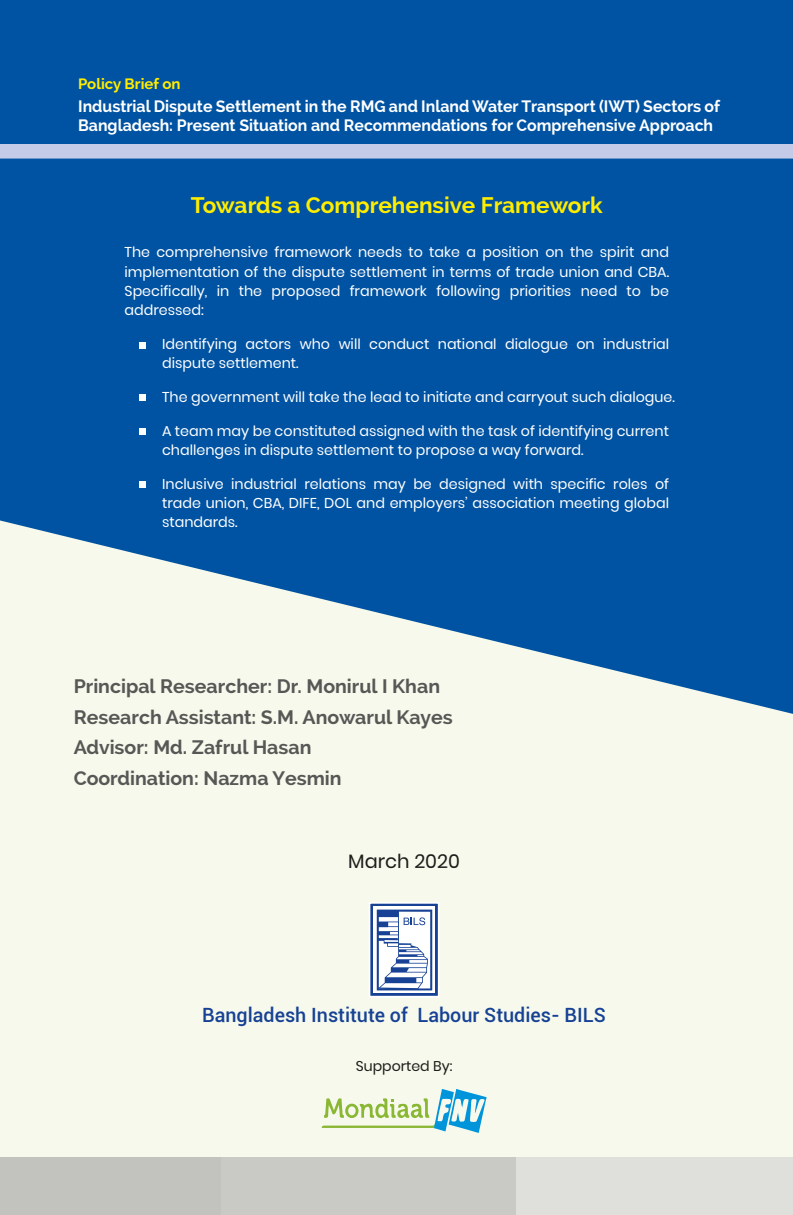
<style>
.page{position:relative;width:793px;height:1215px;background:#fff}
.page>*{position:absolute;margin:0;border:0;box-sizing:border-box;transform-origin:0 0}
.t1{font:700 22.5px "Raleway";color:#ffed00}
.t2{font:500 19.65px "Roboto";color:#164194}
.t3{font:700 19.5px/30.6px "Raleway";color:#575756}
.t4{font:19.35px "Poppins";color:#1d1d1b}
.t5{font:700 16.5px/18.6px "Raleway";color:#fff;scale:.96 1}
.t6{font:700 15px "Raleway";color:#ffed00}
.t7{font:14.25px/19px "Poppins";color:#fff;text-align:justify}
.t8{font:14.1px "Poppins";color:#1d1d1b}
</style>
<div class="page">
<div style="left:0;top:0;width:792px;height:1215px;background:#f6f9eb"></div>
<div style="left:0;top:1157px;width:792px;height:58px;background:#c2c3bf"></div>
<div style="left:222px;top:1157px;width:570px;height:58px;background:#c9cac5"></div>
<div style="left:516px;top:1157px;width:276px;height:58px;background:#dfdfdb"></div>
<svg style="left:369px;top:902px;width:71px;height:96px;background:#acbbd8"></svg>
<svg style="left:321px;top:1089px;width:165px;height:44px"></svg>
<svg style="left:0;top:143px;width:792px;height:16px;background:#b2c0e2"></svg>
<svg style="left:0;top:159px;width:792px;height:555px;fill:#0053a2"></svg>
<div style="left:139px;top:342px;width:6px;height:7px;background:#fff"></div>
<svg style="left:139px;top:395px;width:6px;height:6px"></svg>
<div style="left:139px;top:428px;width:6px;height:7px;background:#fff"></div>
<svg style="left:139px;top:482px;width:6px;height:6px"></svg>
<div style="left:0;top:0;width:792px;height:143px;background:#0053a2"></div>
<p class="t6" style="left:78px;top:75px;width:104px">Policy Brief on</p>
<p class="t5" style="left:78px;top:97px;width:669px">Industrial Dispute Settlement in the RMG and Inland Water Transport (IWT) Sectors of<br>Bangladesh: Present Situation and Recommendations for Comprehensive Approach</p>
<h1 class="t1" style="left:191px;top:193px;width:413px">Towards a Comprehensive Framework</h1>
<p class="t7" style="left:124px;top:243px;width:545px">The comprehensive framework needs to take a position on the spirit and implementation of the dispute settlement in terms of trade union and CBA.<br>Specifically, in the proposed framework following priorities need to be addressed:</p>
<p class="t7" style="left:162px;top:334px;width:508px">Identifying actors who will conduct national dialogue on industrial dispute settlement.</p>
<p class="t7" style="left:162px;top:387px;width:514px">The government will take the lead to initiate and carryout such dialogue.</p>
<p class="t7" style="left:162px;top:421px;width:508px">A team may be constituted assigned with the task of identifying current challenges in dispute settlement to propose a way forward.</p>
<p class="t7" style="left:162px;top:474px;width:508px">Inclusive industrial relations may be designed with specific roles of trade union, CBA, DIFE, DOL and employers’ association meeting global standards.</p>
<h3 class="t3" style="left:74px;top:671px;width:380px">Principal Researcher: Dr. Monirul I Khan Research Assistant: S.M. Anowarul Kayes Advisor: Md. Zafrul Hasan<br>Coordination: Nazma Yesmin</h3>
<h3 class="t4" style="left:348px;top:850px;width:113px">March 2020</h3>
<h2 class="t2" style="left:202px;top:1001px;width:405px">Bangladesh Institute of Labour Studies- BILS</h2>
<p class="t8" style="left:355px;top:1058px;width:98px">Supported By:</p>
</div>
